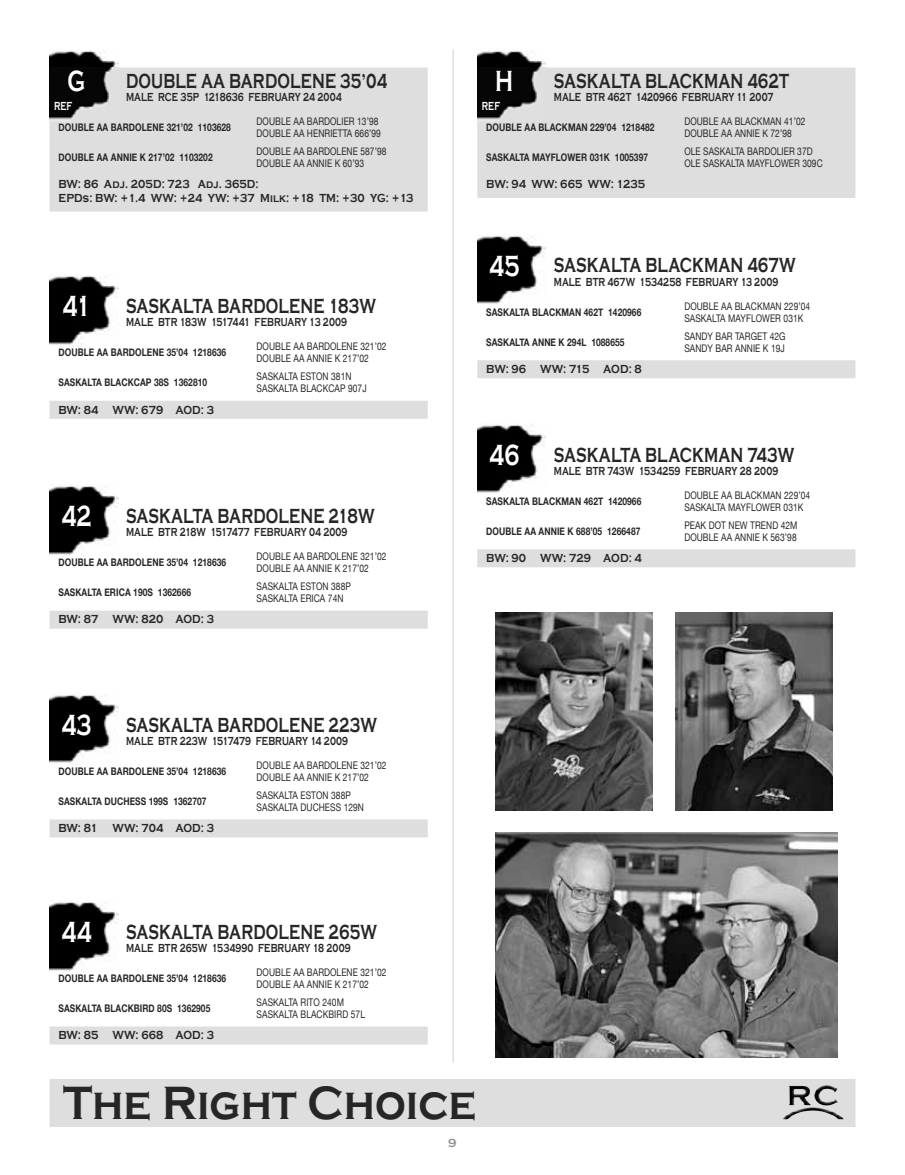
<style>
.page{position:relative;width:905px;height:1175px;background:#fff}
.page>*{position:absolute;margin:0;border:0;box-sizing:border-box;transform-origin:0 0}
.t1{font:700 48px "Copperplate Gothic";color:#272627;scale:.9 1}
.t2{font:700 30px "Copperplate Gothic";color:#fff;scale:.7 1}
.t3{font:700 21px "Copperplate Gothic";letter-spacing:.01em;color:#272627;scale:.7 1}
.t4{font:700 12px "Copperplate Gothic";letter-spacing:.01em;color:#272627;scale:.7 1}
.t5{font:700 12px/13.5px "Copperplate Gothic";letter-spacing:.01em;color:#272627;scale:.85 1}
.t6{font:700 12px "Copperplate Gothic";letter-spacing:-.01em;color:#272627;scale:.85 1}
.t7{font:700 12px "Copperplate Gothic";letter-spacing:.01em;color:#fff;scale:.66 1}
.t8{font:700 12px "Copperplate Gothic";color:#939393}
.t9{font:10.5px/18px "Helvetica Neue";letter-spacing:.01em;color:#272627;scale:.8 1}
.t10{font:700 10.5px "Helvetica Neue";letter-spacing:.01em;color:#272627;scale:.8 1}
.s1{font-size:30px;color:#fff}
</style>
<div class="page">
<hr style="left:452px;top:50px;width:2px;height:1012px;background:#dfdedf">
<div style="left:50px;top:1078px;width:805px;height:48px;background:#dfdedf"></div>
<img style="left:814px;top:1085px;width:23px;height:20px">
<img style="left:789px;top:1085px;width:21px;height:20px">
<img style="left:782px;top:1107px;width:61px;height:12px">
<img style="left:50px;top:51px;width:68px;height:17px">
<div style="left:50px;top:68px;width:378px;height:144px;background:#dfdedf"></div>
<img style="left:50px;top:68px;width:68px;height:53px">
<img style="left:477px;top:51px;width:69px;height:17px">
<div style="left:477px;top:68px;width:378px;height:130px;background:#dfdedf"></div>
<img style="left:477px;top:68px;width:68px;height:53px">
<img style="left:50px;top:486px;width:68px;height:69px">
<div style="left:50px;top:610px;width:378px;height:18px;background:#dfdedf"></div>
<img style="left:50px;top:276px;width:68px;height:69px">
<div style="left:50px;top:401px;width:378px;height:18px;background:#dfdedf"></div>
<img style="left:477px;top:425px;width:69px;height:68px">
<div style="left:477px;top:549px;width:378px;height:18px;background:#dfdedf"></div>
<img style="left:477px;top:236px;width:69px;height:68px">
<div style="left:477px;top:360px;width:378px;height:18px;background:#dfdedf"></div>
<img style="left:50px;top:695px;width:68px;height:68px">
<div style="left:50px;top:819px;width:378px;height:18px;background:#dfdedf"></div>
<img style="left:50px;top:902px;width:68px;height:69px">
<div style="left:50px;top:1026px;width:378px;height:18px;background:#dfdedf"></div>
<img style="left:495px;top:612px;width:157px;height:198px">
<img style="left:675px;top:612px;width:157px;height:198px">
<img style="left:495px;top:832px;width:342px;height:226px">
<h2 class="t2" style="left:67px;top:65px;width:27px">G</h2>
<h3 class="t3" style="left:126px;top:69px;width:374px">DOUBLE AA BARDOLENE 35’04</h3>
<p class="t4" style="left:126px;top:91px;width:309px">MALE RCE 35P 1218636 FEBRUARY 24 2004</p>
<p class="t7" style="left:54px;top:100px;width:29px">REF</p>
<p class="t9" style="left:256px;top:112px;width:154px">DOUBLE AA BARDOLIER 13’98</p>
<p class="t10" style="left:58px;top:121px;width:217px">DOUBLE AA BARDOLENE 321’02 1103628</p>
<p class="t9" style="left:256px;top:124px;width:164px">DOUBLE AA HENRIETTA 666’99<br>DOUBLE AA BARDOLENE 587’98</p>
<p class="t10" style="left:58px;top:151px;width:194px">DOUBLE AA ANNIE K 217’02 1103202</p>
<p class="t9" style="left:256px;top:154px;width:136px">DOUBLE AA ANNIE K 60’93</p>
<p class="t5" style="left:58px;top:178px;width:419px">BW: 86 Adj. 205D: 723 Adj. 365D:<br>EPDs: BW: +1.4 WW: +24 YW: +37 Milk: +18 TM: +30 YG: +13</p>
<h3 class="t3" style="left:62px;top:294px;width:449px"><span class="s1">41</span> SASKALTA BARDOLENE 183W</h3>
<p class="t4" style="left:126px;top:316px;width:317px">MALE BTR 183W 1517441 FEBRUARY 13 2009</p>
<p class="t9" style="left:256px;top:337px;width:164px">DOUBLE AA BARDOLENE 321’02</p>
<p class="t10" style="left:58px;top:346px;width:211px">DOUBLE AA BARDOLENE 35’04 1218636</p>
<p class="t9" style="left:256px;top:349px;width:142px">DOUBLE AA ANNIE K 217’02<br>SASKALTA ESTON 381N</p>
<p class="t10" style="left:58px;top:376px;width:187px">SASKALTA BLACKCAP 38S 1362810</p>
<p class="t9" style="left:256px;top:379px;width:139px">SASKALTA BLACKCAP 907J</p>
<p class="t5" style="left:58px;top:403px;width:184px">BW: 84 WW: 679 AOD: 3</p>
<h3 class="t3" style="left:61px;top:504px;width:449px"><span class="s1">42</span> SASKALTA BARDOLENE 218W</h3>
<p class="t4" style="left:126px;top:526px;width:318px">MALE BTR 218W 1517477 FEBRUARY 04 2009</p>
<p class="t9" style="left:256px;top:547px;width:164px">DOUBLE AA BARDOLENE 321’02</p>
<p class="t10" style="left:58px;top:556px;width:211px">DOUBLE AA BARDOLENE 35’04 1218636</p>
<p class="t9" style="left:256px;top:559px;width:142px">DOUBLE AA ANNIE K 217’02<br>SASKALTA ESTON 388P</p>
<p class="t10" style="left:58px;top:586px;width:167px">SASKALTA ERICA 190S 1362666</p>
<p class="t9" style="left:256px;top:589px;width:110px">SASKALTA ERICA 74N</p>
<p class="t5" style="left:58px;top:612px;width:184px">BW: 87 WW: 820 AOD: 3</p>
<h3 class="t3" style="left:61px;top:713px;width:452px"><span class="s1">43</span> SASKALTA BARDOLENE 223W</h3>
<p class="t4" style="left:126px;top:734px;width:319px">MALE BTR 223W 1517479 FEBRUARY 14 2009</p>
<p class="t9" style="left:256px;top:756px;width:164px">DOUBLE AA BARDOLENE 321’02</p>
<p class="t10" style="left:58px;top:765px;width:211px">DOUBLE AA BARDOLENE 35’04 1218636</p>
<p class="t9" style="left:256px;top:768px;width:142px">DOUBLE AA ANNIE K 217’02<br>SASKALTA ESTON 388P</p>
<p class="t10" style="left:58px;top:795px;width:186px">SASKALTA DUCHESS 199S 1362707</p>
<p class="t9" style="left:256px;top:798px;width:136px">SASKALTA DUCHESS 129N</p>
<p class="t5" style="left:58px;top:821px;width:184px">BW: 81 WW: 704 AOD: 3</p>
<h3 class="t3" style="left:61px;top:920px;width:452px"><span class="s1">44</span> SASKALTA BARDOLENE 265W</h3>
<p class="t4" style="left:126px;top:941px;width:322px">MALE BTR 265W 1534990 FEBRUARY 18 2009</p>
<p class="t9" style="left:256px;top:963px;width:164px">DOUBLE AA BARDOLENE 321’02</p>
<p class="t10" style="left:58px;top:972px;width:211px">DOUBLE AA BARDOLENE 35’04 1218636</p>
<p class="t9" style="left:256px;top:975px;width:142px">DOUBLE AA ANNIE K 217’02<br>SASKALTA RITO 240M</p>
<p class="t10" style="left:58px;top:1002px;width:191px">SASKALTA BLACKBIRD 80S 1362905</p>
<p class="t9" style="left:256px;top:1005px;width:137px">SASKALTA BLACKBIRD 57L</p>
<p class="t5" style="left:58px;top:1028px;width:184px">BW: 85 WW: 668 AOD: 3</p>
<h2 class="t2" style="left:495px;top:65px;width:27px">H</h2>
<h3 class="t3" style="left:554px;top:69px;width:338px">SASKALTA BLACKMAN 462T</h3>
<p class="t4" style="left:554px;top:91px;width:315px">MALE BTR 462T 1420966 FEBRUARY 11 2007</p>
<p class="t7" style="left:481px;top:100px;width:29px">REF</p>
<p class="t9" style="left:684px;top:112px;width:153px">DOUBLE AA BLACKMAN 41’02</p>
<p class="t10" style="left:486px;top:121px;width:212px">DOUBLE AA BLACKMAN 229’04 1218482</p>
<p class="t9" style="left:684px;top:124px;width:162px">DOUBLE AA ANNIE K 72’98<br>OLE SASKALTA BARDOLIER 37D</p>
<p class="t10" style="left:486px;top:151px;width:204px">SASKALTA MAYFLOWER 031K 1005397</p>
<p class="t9" style="left:684px;top:154px;width:174px">OLE SASKALTA MAYFLOWER 309C</p>
<p class="t5" style="left:486px;top:178px;width:188px">BW: 94 WW: 665 WW: 1235</p>
<h3 class="t3" style="left:489px;top:254px;width:439px"><span class="s1">45</span> SASKALTA BLACKMAN 467W</h3>
<p class="t4" style="left:554px;top:275px;width:322px">MALE BTR 467W 1534258 FEBRUARY 13 2009</p>
<p class="t9" style="left:684px;top:297px;width:159px">DOUBLE AA BLACKMAN 229’04</p>
<p class="t10" style="left:486px;top:306px;width:195px">SASKALTA BLACKMAN 462T 1420966</p>
<p class="t9" style="left:684px;top:309px;width:150px">SASKALTA MAYFLOWER 031K<br>SANDY BAR TARGET 42G</p>
<p class="t10" style="left:486px;top:336px;width:174px">SASKALTA ANNE K 294L 1088655</p>
<p class="t9" style="left:684px;top:339px;width:127px">SANDY BAR ANNIE K 19J</p>
<p class="t6" style="left:486px;top:362px;width:184px">BW: 96 WW: 715 AOD: 8</p>
<h3 class="t3" style="left:489px;top:443px;width:437px"><span class="s1">46</span> SASKALTA BLACKMAN 743W</h3>
<p class="t4" style="left:554px;top:464px;width:322px">MALE BTR 743W 1534259 FEBRUARY 28 2009</p>
<p class="t9" style="left:684px;top:486px;width:159px">DOUBLE AA BLACKMAN 229’04</p>
<p class="t10" style="left:486px;top:495px;width:195px">SASKALTA BLACKMAN 462T 1420966</p>
<p class="t9" style="left:684px;top:498px;width:150px">SASKALTA MAYFLOWER 031K<br>PEAK DOT NEW TREND 42M</p>
<p class="t10" style="left:486px;top:525px;width:194px">DOUBLE AA ANNIE K 688’05 1266487</p>
<p class="t9" style="left:684px;top:528px;width:142px">DOUBLE AA ANNIE K 563’98</p>
<p class="t5" style="left:486px;top:551px;width:184px">BW: 90 WW: 729 AOD: 4</p>
<h1 class="t1" style="left:63px;top:1076px;width:461px">The Right Choice</h1>
<p class="t8" style="left:448px;top:1136px;width:10px">9</p>
</div>
